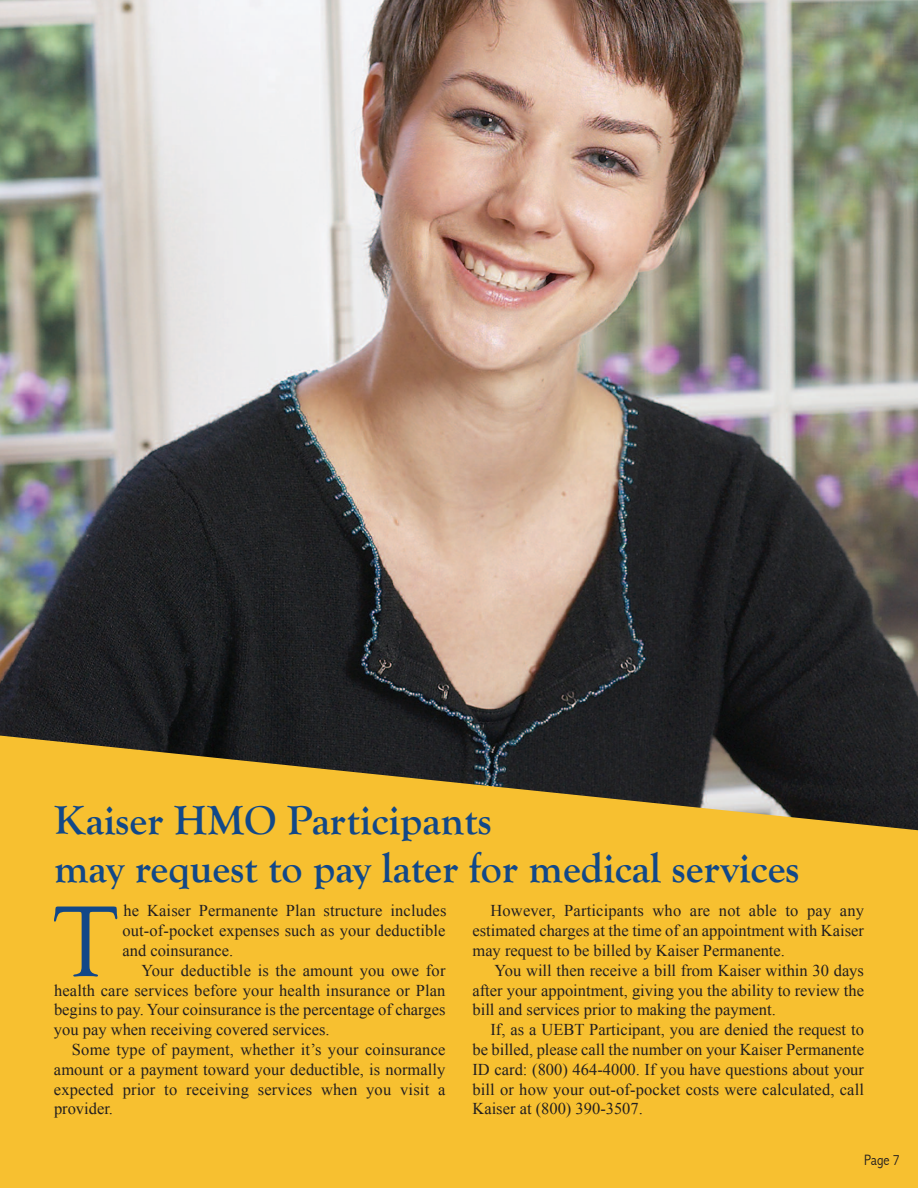
<style>
.page{position:relative;width:918px;height:1188px;background:#fff}
.page>*{position:absolute;margin:0;border:0;box-sizing:border-box;transform-origin:0 0}
.t1{font:104.1px "Goudy Old Style T";color:#124888}
.t2{font:700 42px/48px "Goudy Old Style T";color:#124888}
.t3{font:16.5px/19.8px "Times New Roman";color:#231f20;text-align:justify}
.t4{font:300 condensed 15px "Abadi";color:#231f20}
</style>
<div class="page">
<img style="left:0;top:0;width:918px;height:731px">
<hr style="left:0;top:243px;width:1px;height:304px;background:#124888">
<svg style="left:0;top:731px;width:918px;height:457px;background:#dfae2f"></svg>
<h2 class="t2" style="left:54px;top:796px;width:747px">Kaiser HMO Participants<br>may request to pay later for medical services</h2>
<h1 class="t1" style="left:54px;top:883px;width:65px">T</h1>
<p class="t3" style="left:122px;top:901px;width:326px">he Kaiser Permanente Plan structure includes out-of-pocket expenses such as your deductible and coinsurance.</p>
<p class="t3" style="left:473px;top:901px;width:393px;text-indent:18px">However, Participants who are not able to pay any estimated charges at the time of an appointment with Kaiser may request to be billed by Kaiser Permanente.</p>
<p class="t3" style="left:473px;top:960px;width:393px;text-indent:22px">You will then receive a bill from Kaiser within 30 days after your appointment, giving you the ability to review the bill and services prior to making the payment.</p>
<p class="t3" style="left:473px;top:1020px;width:393px;text-indent:18px">If, as a UEBT Participant, you are denied the request to be billed, please call the number on your Kaiser Permanente ID card: (800) 464-4000. If you have questions about your bill or how your out-of-pocket costs were calculated, call Kaiser at (800) 390-3507.</p>
<p class="t3" style="left:54px;top:960px;width:393px;text-indent:87px">Your deductible is the amount you owe for health care services before your health insurance or Plan begins to pay. Your coinsurance is the percentage of charges you pay when receiving covered services.</p>
<p class="t3" style="left:54px;top:1040px;width:393px;text-indent:18px">Some type of payment, whether it’s your coinsurance amount or a payment toward your deductible, is normally expected prior to receiving services when you visit a provider.</p>
<p class="t4" style="left:864px;top:1152px;width:37px">Page 7</p>
</div>
